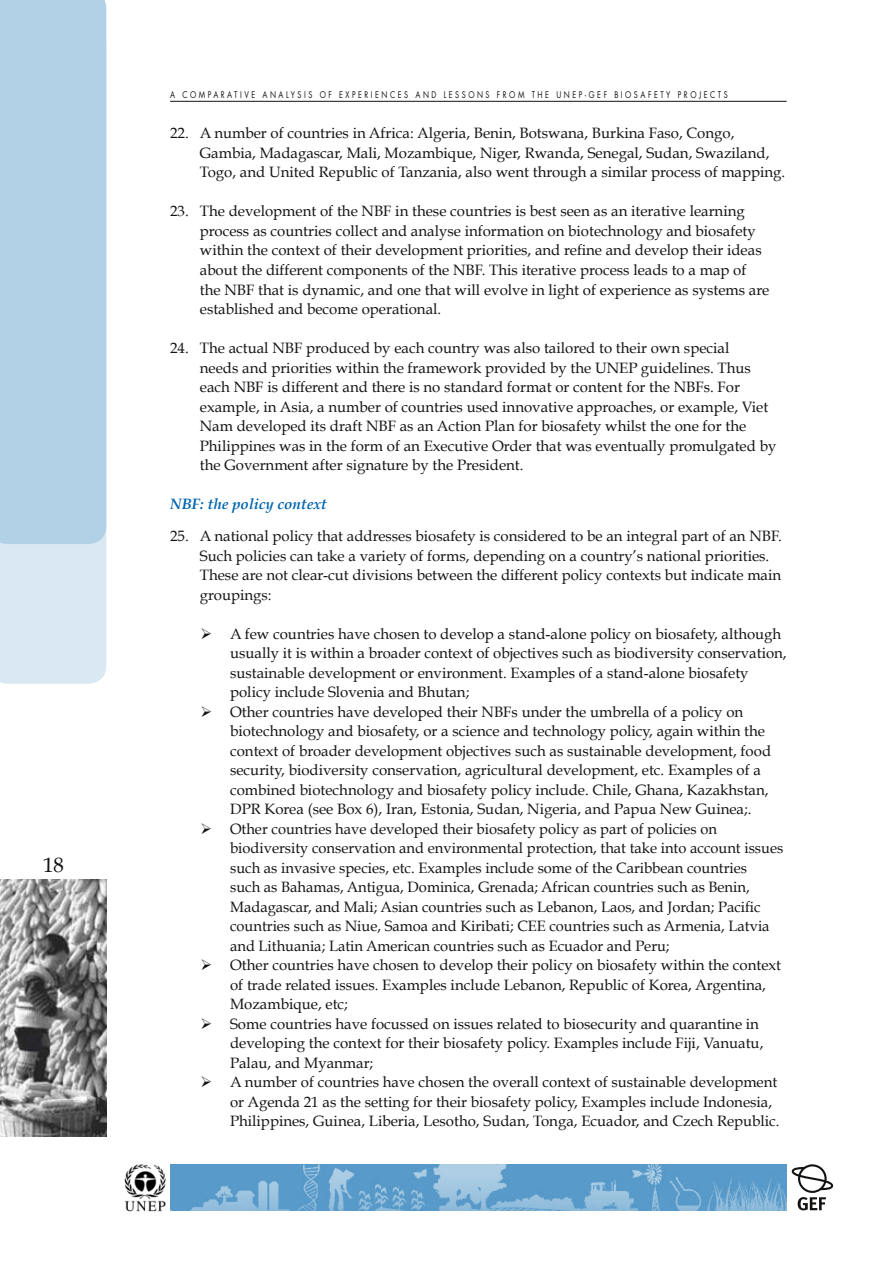
<style>
.page{position:relative;width:893px;height:1263px;background:#fff}
.page>*{position:absolute;margin:0;border:0;box-sizing:border-box;transform-origin:0 0}
.t1{font:21px "Book Antiqua";color:#151312}
.t2{font:15px/19.5px "Book Antiqua";color:#151312}
.t3{font:italic 700 15px "Book Antiqua";color:#0065ad}
.t4{font:9px "Futura";letter-spacing:.35em;color:#151312;scale:.8 1}
</style>
<div class="page">
<img style="left:170px;top:1164px;width:616px;height:46px">
<div style="left:0;top:544px;width:106px;height:140px;background:#d9e8f3"></div>
<img style="left:0;top:880px;width:107px;height:256px">
<div style="left:0;top:0;width:106px;height:544px;background:#b3d1e6"></div>
<hr style="left:170px;top:101px;width:617px;height:1px;background:#151312">
<svg style="left:792px;top:1164px;width:41px;height:46px"></svg>
<img style="left:124px;top:1164px;width:42px;height:47px">
<h1 class="t1" style="left:43px;top:852px;width:23px">18</h1>
<p class="t4" style="left:170px;top:88px;width:501px">A COMPARATIVE ANALYSIS OF EXPERIENCES AND LESSONS FROM THE UNEP</p>
<p class="t4" style="left:585px;top:88px;width:23px">-GEF</p>
<p class="t4" style="left:614px;top:88px;width:143px">BIOSAFETY PROJECTS</p>
<p class="t2" style="left:200px;top:124px;width:587px;text-indent:-30px">22. A number of countries in Africa: Algeria, Benin, Botswana, Burkina Faso, Congo,<br>Gambia, Madagascar, Mali, Mozambique, Niger, Rwanda, Senegal, Sudan, Swaziland,<br>Togo, and United Republic of Tanzania, also went through a similar process of mapping.</p>
<p class="t2" style="left:200px;top:202px;width:571px;text-indent:-30px">23. The development of the NBF in these countries is best seen as an iterative learning process as countries collect and analyse information on biotechnology and biosafety within the context of their development priorities, and refine and develop their ideas about the different components of the NBF. This iterative process leads to a map of the NBF that is dynamic, and one that will evolve in light of experience as systems are established and become operational.</p>
<p class="t2" style="left:200px;top:338px;width:578px;text-indent:-30px">24. The actual NBF produced by each country was also tailored to their own special<br>needs and priorities within the framework provided by the UNEP guidelines. Thus each NBF is different and there is no standard format or content for the NBFs. For example, in Asia, a number of countries used innovative approaches, or example, Viet Nam developed its draft NBF as an Action Plan for biosafety whilst the one for the Philippines was in the form of an Executive Order that was eventually promulgated by the Government after signature by the President.</p>
<p class="t3" style="left:170px;top:495px;width:158px">NBF: the policy context</p>
<p class="t2" style="left:200px;top:526px;width:583px;text-indent:-30px">25. A national policy that addresses biosafety is considered to be an integral part of an NBF.<br>Such policies can take a variety of forms, depending on a country’s national priorities.<br>These are not clear-cut divisions between the different policy contexts but indicate main groupings:</p>
<p class="t2" style="left:230px;top:624px;width:558px">A few countries have chosen to develop a stand-alone policy on biosafety, although usually it is within a broader context of objectives such as biodiversity conservation, sustainable development or environment. Examples of a stand-alone biosafety policy include Slovenia and Bhutan;<br>Other countries have developed their NBFs under the umbrella of a policy on biotechnology and biosafety, or a science and technology policy, again within the context of broader development objectives such as sustainable development, food security, biodiversity conservation, agricultural development, etc. Examples of a combined biotechnology and biosafety policy include. Chile, Ghana, Kazakhstan, DPR Korea (see Box 6), Iran, Estonia, Sudan, Nigeria, and Papua New Guinea;.<br>Other countries have developed their biosafety policy as part of policies on biodiversity conservation and environmental protection, that take into account issues such as invasive species, etc. Examples include some of the Caribbean countries<br>such as Bahamas, Antigua, Dominica, Grenada; African countries such as Benin, Madagascar, and Mali; Asian countries such as Lebanon, Laos, and Jordan; Pacific countries such as Niue, Samoa and Kiribati; CEE countries such as Armenia, Latvia and Lithuania; Latin American countries such as Ecuador and Peru;<br>Other countries have chosen to develop their policy on biosafety within the context of trade related issues. Examples include Lebanon, Republic of Korea, Argentina, Mozambique, etc;<br>Some countries have focussed on issues related to biosecurity and quarantine in developing the context for their biosafety policy. Examples include Fiji, Vanuatu, Palau, and Myanmar;<br>A number of countries have chosen the overall context of sustainable development or Agenda 21 as the setting for their biosafety policy, Examples include Indonesia, Philippines, Guinea, Liberia, Lesotho, Sudan, Tonga, Ecuador, and Czech Republic.</p>
</div>
